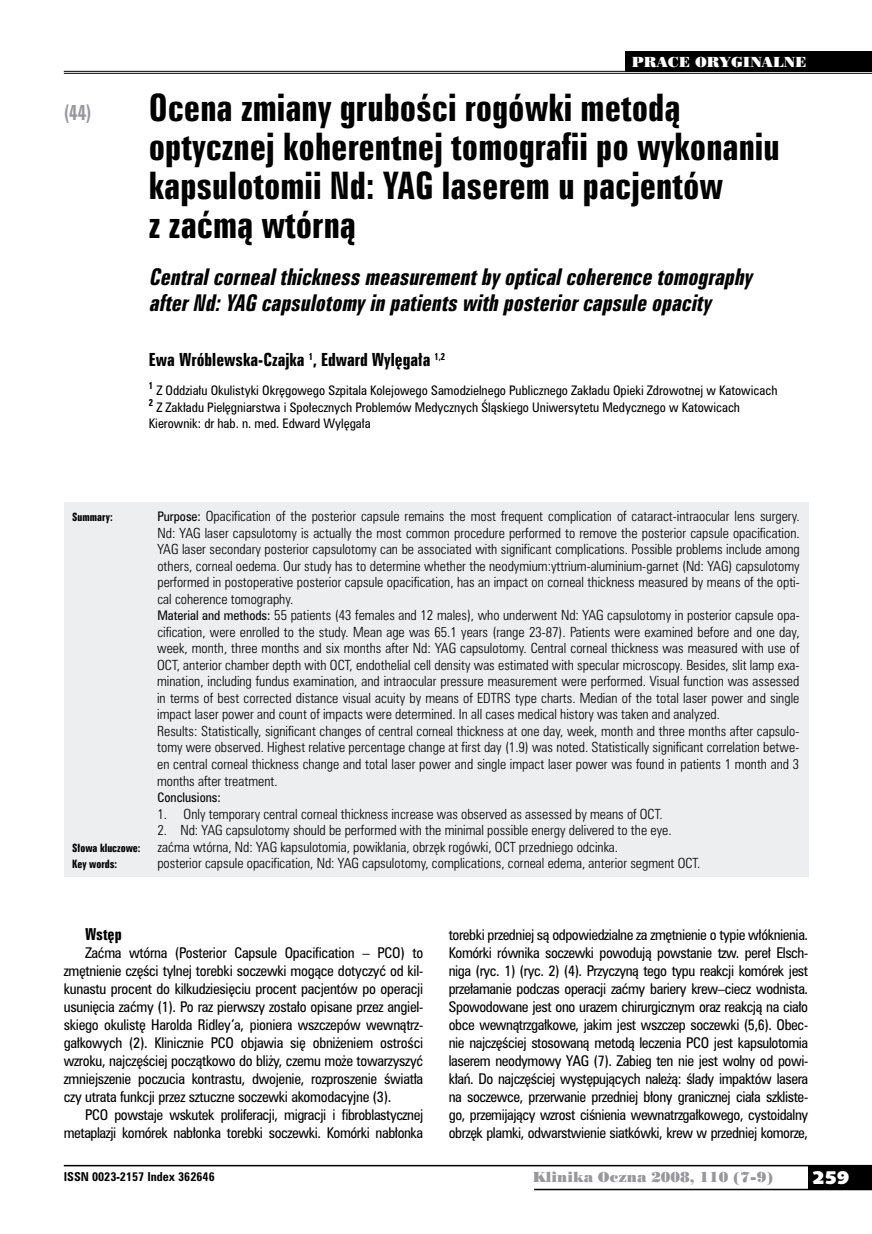
<style>
.page{position:relative;width:872px;height:1234px;background:#fff}
.page>*{position:absolute;margin:0;border:0;box-sizing:border-box;transform-origin:0 0}
.t1{font:34.5px/39px "Zurich Bd X Cn PL";color:#000}
.t2{font:italic 21px/25.5px "Zurich Bd X Cn PL";color:#000}
.t3{font:19.5px "Zurich Bd X Cn PL";color:#98989c;scale:.9 1}
.t4{font:18px "Humanst 531 U Blk PL";color:#fff}
.t5{font:16.5px "Zurich Bd X Cn PL";color:#000}
.t6{font:15px "Zurich Bd X Cn PL";color:#000}
.t7{font:13.5px/18px "Zurich Cn PL";letter-spacing:-.03em;color:#000;text-align:justify}
.t8{font:13.5px "Poster Bodoni PL";color:#98989c}
.t9{font:13.5px "Poster Bodoni PL";color:#fff}
.t10{font:12.75px/16.5px "Zurich Lt Cn PL";color:#000}
.t11{font:12px/16.5px "Zurich Cn PL";color:#000}
.t12{font:700 11.25px "Zurich Cn PL";color:#000}
.t13{font:10.5px "Zurich Bd X Cn PL";color:#000}
.t14{font:9px "Zurich Bd X Cn PL";color:#000}
.s1{font-family:"Zurich Cn PL";font-size:12px}
</style>
<div class="page">
<div style="left:808px;top:1165px;width:64px;height:24px;background:#000"></div>
<hr style="left:64px;top:1164px;width:808px;height:2px;background:#000">
<hr style="left:534px;top:1188px;width:338px;height:1px;background:#000">
<div style="left:64px;top:502px;width:744px;height:374px;background:#edeeef"></div>
<hr style="left:64px;top:71px;width:808px;height:1px;background:#000">
<hr style="left:64px;top:73px;width:808px;height:1px;background:#000">
<div style="left:625px;top:51px;width:247px;height:21px;background:#000"></div>
<h3 class="t3" style="left:64px;top:100px;width:32px">(44)</h3>
<p class="t9" style="left:631px;top:53px;width:176px">PRACE ORYGINALNE</p>
<h1 class="t1" style="left:149px;top:88px;width:632px">Ocena zmiany grubości rogówki metodą optycznej koherentnej tomografii po wykonaniu kapsulotomii Nd: YAG laserem u pacjentów<br>z zaćmą wtórną</h1>
<h2 class="t2" style="left:149px;top:264px;width:610px">Centralcornealthicknessmeasurementbyopticalcoherence tomography afterNd:YAG capsulotomyin patientswith posteriorcapsule opacity</h2>
<p class="t5" style="left:149px;top:348px;width:298px">Ewa Wróblewska-Czajka <sup>1</sup>, Edward Wylęgała <sup>1,2</sup></p>
<p class="t14" style="left:149px;top:379px;width:6px">1</p>
<p class="t11" style="left:156px;top:382px;width:622px">Z Oddziału Okulistyki Okręgowego Szpitala Kolejowego Samodzielnego Publicznego Zakładu Opieki Zdrowotnej w Katowicach</p>
<p class="t14" style="left:149px;top:396px;width:6px">2</p>
<p class="t11" style="left:149px;top:398px;width:592px;text-indent:8px">Z Zakładu Pielęgniarstwa i Społecznych Problemów Medycznych Śląskiego Uniwersytetu Medycznego w Katowicach<br>Kierownik: dr hab. n. med. Edward Wylęgała</p>
<p class="t13" style="left:72px;top:510px;width:42px">Summary:</p>
<p class="t10" style="left:157px;top:508px;width:644px"><span class="s1">Purpose:</span> Opacification of the posterior capsule remains the most frequent complication of cataract-intraocular lens surgery.<br>Nd: YAG laser capsulotomy is actually the most common procedure performed to remove the posterior capsule opacification.<br>YAG laser secondary posterior capsulotomy can be associated with significant complications. Possible problems include among others, corneal oedema. Our study has to determine whether the neodymium:yttrium-aluminium-garnet (Nd: YAG) capsulotomy performed in postoperative posterior capsule opacification, has an impact on corneal thickness measured by means of the opti&shy;cal coherence tomography.<br><span class="s1">Material and methods:</span> 55 patients (43 females and 12 males), who underwent Nd: YAG capsulotomy in posterior capsule opa&shy;cification, were enrolled to the study. Mean age was 65.1 years (range 23-87). Patients were examined before and one day, week, month, three months and six months after Nd: YAG capsulotomy. Central corneal thickness was measured with use of OCT, anterior chamber depth with OCT, endothelial cell density was estimated with specular microscopy. Besides, slit lamp exa&shy;mination, including fundus examination, and intraocular pressure measurement were performed. Visual function was assessed in terms of best corrected distance visual acuity by means of EDTRS type charts. Median of the total laser power and single impact laser power and count of impacts were determined. In all cases medical history was taken and analyzed.<br>Results: Statistically, significant changes of central corneal thickness at one day, week, month and three months after capsulo&shy;tomy were observed. Highest relative percentage change at first day (1.9) was noted. Statistically significant correlation betwe&shy;en central corneal thickness change and total laser power and single impact laser power was found in patients 1 month and 3 months after treatment.</p>
<p class="t11" style="left:157px;top:788px;width:65px">Conclusions:</p>
<p class="t10" style="left:157px;top:805px;width:507px">1. Only temporary central corneal thickness increase was observed as assessed by means of OCT.</p>
<p class="t10" style="left:157px;top:821px;width:515px">2. Nd: YAG capsulotomy should be performed with the minimal possible energy delivered to the eye.</p>
<p class="t13" style="left:72px;top:840px;width:70px">Słowa kluczowe:</p>
<p class="t10" style="left:157px;top:838px;width:462px">zaćma wtórna, Nd: YAG kapsulotomia, powikłania, obrzęk rogówki, OCT przedniego odcinka.</p>
<p class="t13" style="left:72px;top:857px;width:46px">Key words:</p>
<p class="t10" style="left:157px;top:854px;width:544px">posterior capsule opacification, Nd: YAG capsulotomy, complications, corneal edema, anterior segment OCT.</p>
<p class="t6" style="left:85px;top:924px;width:38px">Wstęp</p>
<p class="t7" style="left:64px;top:943px;width:361px;text-indent:21px">Zaćma wtórna (Posterior Capsule Opacification – PCO) to zmętnienie części tylnej torebki soczewki mogące dotyczyć od kil&shy;kunastu procent do kilkudziesięciu procent pacjentów po operacji usunięcia zaćmy (1). Po raz pierwszy zostało opisane przez angiel&shy;skiego okulistę Harolda Ridley’a, pioniera wszczepów wewnątrz&shy;gałkowych (2). Klinicznie PCO objawia się obniżeniem ostrości wzroku, najczęściej początkowo do bliży, czemu może towarzyszyć zmniejszenie poczucia kontrastu, dwojenie, rozproszenie światła czy utrata funkcji przez sztuczne soczewki akomodacyjne (3).</p>
<p class="t7" style="left:64px;top:1105px;width:361px;text-align:right">PCO powstaje wskutek proliferacji, migracji i fibroblastycznej metaplazji komórek nabłonka torebki soczewki. Komórki nabłonka</p>
<p class="t7" style="left:449px;top:925px;width:361px">torebki przedniej są odpowiedzialne za zmętnienie o typie włóknienia.<br>Komórki równika soczewki powodują powstanie tzw. pereł Elsch&shy;niga (ryc. 1) (ryc. 2) (4). Przyczyną tego typu reakcji komórek jest przełamanie podczas operacji zaćmy bariery krew–ciecz wodnista.<br>Spowodowane jest ono urazem chirurgicznym oraz reakcją na ciało obce wewnątrzgałkowe, jakim jest wszczep soczewki (5,6). Obec&shy;nie najczęściej stosowaną metodą leczenia PCO jest kapsulotomia laserem neodymowy YAG (7). Zabieg ten nie jest wolny od powi&shy;kłań. Do najczęściej występujących należą: ślady impaktów lasera na soczewce, przerwanie przedniej błony granicznej ciała szkliste&shy;go, przemijający wzrost ciśnienia wewnatrzgałkowego, cystoidalny obrzęk plamki, odwarstwienie siatkówki, krew w przedniej komorze,</p>
<p class="t12" style="left:64px;top:1168px;width:152px">ISSN 0023-2157 Index 362646</p>
<p class="t8" style="left:532px;top:1168px;width:242px">Klinika Oczna 2008, 110 (7-9)</p>
<h3 class="t4" style="left:812px;top:1165px;width:38px">259</h3>
</div>
